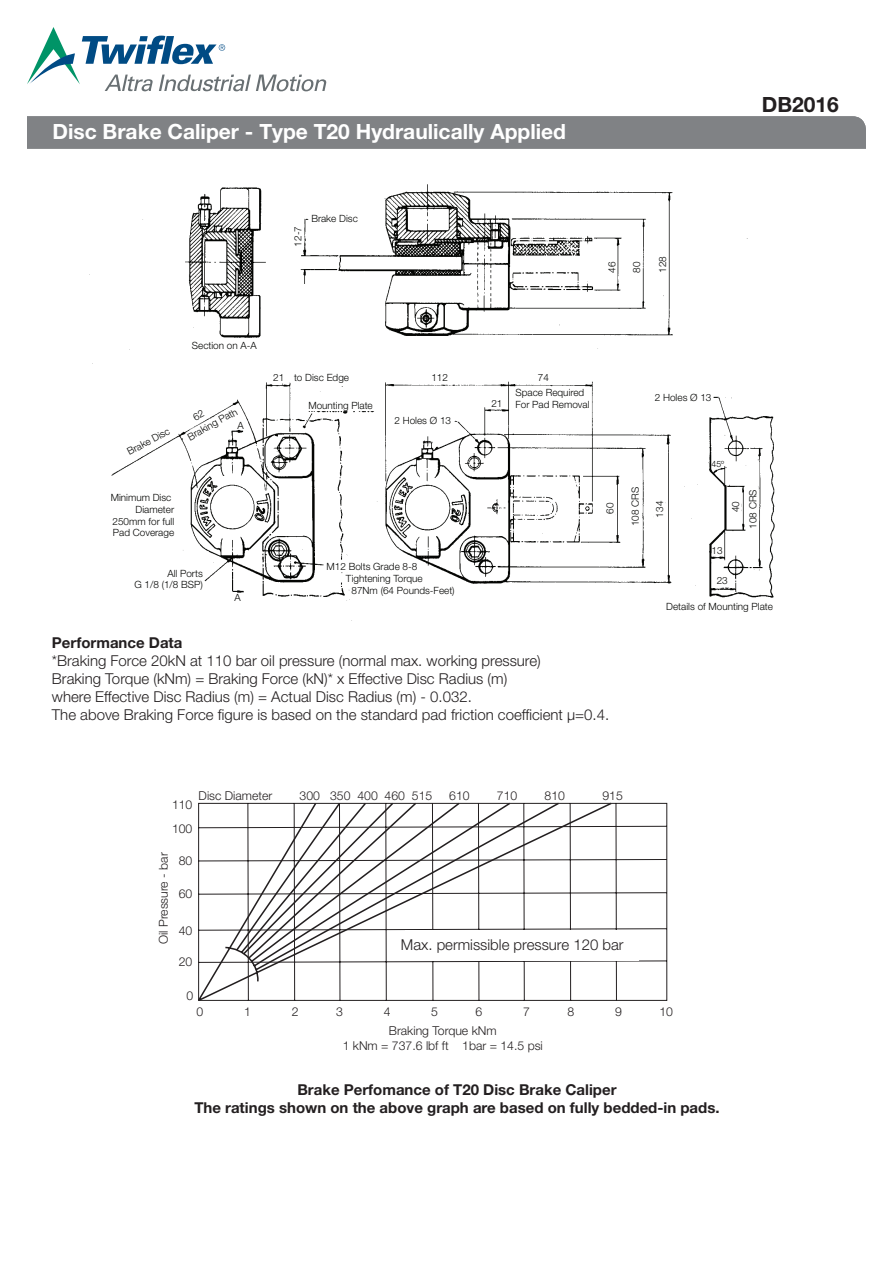
<style>
.page{position:relative;width:893px;height:1263px;background:#fff}
.page>*{position:absolute;margin:0;border:0;box-sizing:border-box;transform-origin:0 0}
.t1{font:700 21px "Helvetica Neue LT Std";color:#fff}
.t2{font:700 21px "Helvetica Neue LT Std";color:#231f20}
.t3{font:300 15px "Helvetica Neue LT Std";color:#231f20}
.t4{font:700 15px "Helvetica Neue LT Std";color:#231f20}
.t5{font:300 12.3px/14.7px "Helvetica Neue LT Std";color:#231f20;text-align:center}
.t6{font:300 9.9px/12px "Helvetica Neue LT Std";color:#040503;text-align:right}
.t7{font:300 8.7px "Helvetica Neue LT Std";color:#040503}
</style>
<div class="page">
<svg style="left:27px;top:27px;width:299px;height:64px"></svg>
<img style="left:89px;top:184px;width:686px;height:437px">
<div style="left:234px;top:593px;width:13px;height:10px;background:#fff"></div>
<svg style="left:613px;top:803px;width:55px;height:198px"></svg>
<svg style="left:198px;top:802px;width:415px;height:199px"></svg>
<div style="left:405px;top:930px;width:234px;height:30px;background:#fff"></div>
<div style="left:27px;top:116px;width:839px;height:33px;background:#808285"></div>
<svg style="left:192px;top:410px;width:13px;height:11px"></svg>
<p class="t1" style="left:52px;top:118px;width:515px">Disc Brake Caliper - Type T20 Hydraulically Applied</p>
<p class="t2" style="left:762px;top:91px;width:79px">DB2016</p>
<p class="t6" style="left:292px;top:246px;width:22px;rotate:-90deg">12-7</p>
<p class="t6" style="left:311px;top:213px;width:48px">Brake Disc</p>
<p class="t6" style="left:606px;top:273px;width:13px;rotate:-90deg">46</p>
<p class="t6" style="left:630px;top:273px;width:13px;rotate:-90deg">80</p>
<p class="t6" style="left:657px;top:273px;width:18px;rotate:-90deg">128</p>
<p class="t6" style="left:192px;top:339px;width:66px">Section on A-A</p>
<p class="t6" style="left:125px;top:447px;width:48px;rotate:-28deg">Brake Disc</p>
<p class="t6" style="left:185px;top:432px;width:57px;rotate:-29deg">Braking Path</p>
<p class="t6" style="left:238px;top:419px;width:8px">A</p>
<p class="t6" style="left:111px;top:491px;width:65px">Minimum Disc<br>Diameter<br>250mm for full<br>Pad Coverage</p>
<p class="t6" style="left:134px;top:567px;width:70px">All Ports<br>G 1/8 (1/8 BSP)</p>
<p class="t6" style="left:234px;top:591px;width:8px">A</p>
<p class="t6" style="left:273px;top:371px;width:77px">21 to Disc Edge</p>
<p class="t6" style="left:308px;top:399px;width:66px">Mounting Plate</p>
<p class="t6" style="left:431px;top:371px;width:18px">112</p>
<p class="t6" style="left:515px;top:370px;width:70px;line-height:15px;text-align:left;text-indent:22px">74<br>Space Required</p>
<p class="t6" style="left:515px;top:398px;width:76px">For Pad Removal</p>
<p class="t6" style="left:394px;top:414px;width:58px">2 Holes Ø 13</p>
<p class="t6" style="left:491px;top:397px;width:13px">21</p>
<p class="t6" style="left:327px;top:561px;width:92px">M12 Bolts Grade 8-8</p>
<p class="t6" style="left:346px;top:572px;width:78px">Tightening Torque</p>
<p class="t6" style="left:351px;top:584px;width:105px">87Nm (64 Pounds-Feet)</p>
<p class="t6" style="left:604px;top:513px;width:13px;rotate:-90deg">60</p>
<p class="t6" style="left:655px;top:391px;width:58px">2 Holes Ø 13</p>
<p class="t6" style="left:629px;top:526px;width:41px;rotate:-90deg">108 CRS</p>
<p class="t7" style="left:711px;top:458px;width:14px">45º</p>
<p class="t6" style="left:654px;top:517px;width:18px;rotate:-90deg">134</p>
<p class="t6" style="left:727px;top:529px;width:41px;line-height:17.1px;text-align:center;rotate:-90deg">40<br>108 CRS</p>
<p class="t6" style="left:711px;top:544px;width:13px">13</p>
<p class="t6" style="left:717px;top:575px;width:13px">23</p>
<p class="t6" style="left:666px;top:600px;width:108px">Details of Mounting Plate</p>
<p class="t4" style="left:52px;top:634px;width:132px">Performance Data</p>
<p class="t3" style="left:52px;top:652px;width:490px">*Braking Force 20kN at 110 bar oil pressure (normal max. working pressure)</p>
<p class="t3" style="left:52px;top:670px;width:457px">Braking Torque (kNm) = Braking Force (kN)* x Effective Disc Radius (m)</p>
<p class="t3" style="left:52px;top:688px;width:421px">where Effective Disc Radius (m) = Actual Disc Radius (m) - 0.032.</p>
<p class="t3" style="left:52px;top:706px;width:559px">The above Braking Force figure is based on the standard pad friction coefficient µ=0.4.</p>
<p class="t5" style="left:199px;top:787px;width:75px">Disc Diameter</p>
<p class="t5" style="left:300px;top:787px;width:134px">300 350 400 460 515</p>
<p class="t5" style="left:449px;top:787px;width:22px">610</p>
<p class="t5" style="left:497px;top:787px;width:22px">710</p>
<p class="t5" style="left:545px;top:787px;width:22px">810</p>
<p class="t5" style="left:602px;top:787px;width:22px">915</p>
<p class="t5" style="left:172px;top:793px;width:22px;line-height:23.7px;text-align:left">110<br>100</p>
<p class="t5" style="left:179px;top:853px;width:15px">80</p>
<p class="t5" style="left:179px;top:886px;width:15px">60</p>
<p class="t5" style="left:179px;top:923px;width:15px">40</p>
<p class="t5" style="left:179px;top:954px;width:15px">20</p>
<p class="t5" style="left:186px;top:988px;width:8px">0</p>
<p class="t5" style="left:156px;top:944px;width:93px;rotate:-90deg">Oil Pressure - bar</p>
<p class="t3" style="left:401px;top:935px;width:224px">Max. permissible pressure 120 bar</p>
<p class="t5" style="left:196px;top:1004px;width:8px">0</p>
<p class="t5" style="left:244px;top:1004px;width:8px">1</p>
<p class="t5" style="left:292px;top:1004px;width:8px">2</p>
<p class="t5" style="left:336px;top:1004px;width:8px">3</p>
<p class="t5" style="left:384px;top:1004px;width:8px">4</p>
<p class="t5" style="left:431px;top:1004px;width:8px">5</p>
<p class="t5" style="left:476px;top:1004px;width:8px">6</p>
<p class="t5" style="left:523px;top:1004px;width:8px">7</p>
<p class="t5" style="left:567px;top:1004px;width:8px">8</p>
<p class="t5" style="left:615px;top:1004px;width:8px">9</p>
<p class="t5" style="left:659px;top:1004px;width:15px">10</p>
<p class="t5" style="left:343px;top:1023px;width:202px">Braking Torque kNm<br>1 kNm = 737.6 lbf ft 1bar = 14.5 psi</p>
<p class="t4" style="left:297px;top:1080px;width:321px">Brake Perfomance of T20 Disc Brake Caliper</p>
<p class="t4" style="left:194px;top:1098px;width:527px">The ratings shown on the above graph are based on fully bedded-in pads.</p>
</div>
